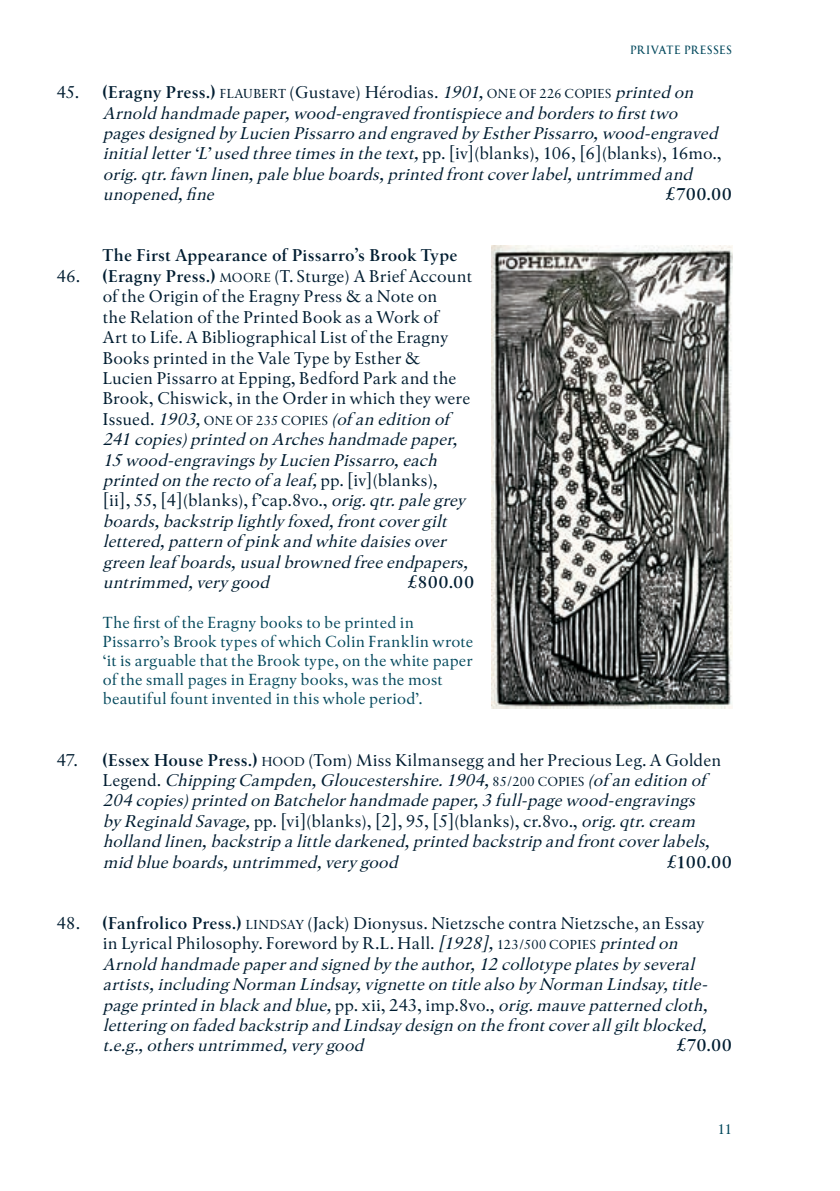
<style>
.page{position:relative;width:840px;height:1191px;background:#fff}
.page>*{position:absolute;margin:0;border:0;box-sizing:border-box;transform-origin:0 0}
.t1{font:italic 17px/20.4px "Blackwell";letter-spacing:.025em;color:#001d31}
.t2{font:17px/20.4px "Blackwell";letter-spacing:.01em;color:#001d31}
.t3{font:700 17px "Blackwell";letter-spacing:.02em;color:#001d31}
.t4{font:16px/19.2px "Blackwell";letter-spacing:.015em;color:#054a5e}
.t5{font:14px "Blackwell";color:#054a5e}
.t6{font:13px "Blackwell";letter-spacing:.025em;color:#001d31}
.t7{font:12px "Blackwell Titling";letter-spacing:.015em;color:#054a5e}
.s1{font-size:17px}
.s2{font-weight:700;font-size:17px}
.s3{font-style:italic;font-size:17px}
.s4{font-style:normal}
.s5{font-weight:700}
.s6{font-size:13px}
.s7{font-style:italic}
.s8{font-weight:700;font-style:normal}
.s9{font-style:normal;font-size:13px}
</style>
<div class="page">
<img style="left:491px;top:245px;width:240px;height:463px">
<p class="t7" style="left:630px;top:44px;width:103px">PRIVATE PRESSES</p>
<p class="t6" style="left:57px;top:86px;width:642px"><span class="s1">45.</span> <span class="s2">(Eragny Press.)</span> FLAUBERT <span class="s1">(Gustave) Hérodias.</span> <span class="s3">1901,</span>ONE OF 226 COPIES <span class="s3">printedon</span></p>
<p class="t1" style="left:103px;top:102px;width:620px">Arnold handmade paper, wood-engraved frontispiece and borders to first two pages designed by Lucien Pissarro and engraved by Esther Pissarro, wood-engraved initialletter‘L’usedthreetimesinthetext,<span class="s4">pp. [iv](blanks), 106, [6](blanks), 16mo., </span>orig. qtr. fawn linen, pale blue boards, printed front cover label, untrimmed and unopened, fine</p>
<p class="t3" style="left:665px;top:184px;width:68px">£700.00</p>
<p class="t3" style="left:103px;top:245px;width:356px">The First Appearance of Pissarro’s Brook Type</p>
<p class="t2" style="left:103px;top:265px;width:371px;text-indent:-46px">46. <span class="s5">(Eragny Press.)</span> <span class="s6">MOORE</span> (T. Sturge) A Brief Account of the Origin of the Eragny Press &amp; a Note on<br>the Relation of the Printed Book as a Work of<br>Art to Life. A Bibliographical List of the Eragny Books printed in the Vale Type by Esther &amp; Lucien Pissarro at Epping, Bedford Park and the Brook, Chiswick, in the Order in which they were Issued. <span class="s7">1903,</span><span class="s6">ONE OF 235 COPIES</span> <span class="s7">(of aneditionof 241 copies) printed on Arches handmade paper, 15 wood-engravings by Lucien Pissarro, each printedontherectoof aleaf,</span>pp. [iv](blanks),<br>[ii], 55, [4](blanks), f’cap.8vo., <span class="s7">orig.qtr.palegrey boards, backstrip lightly foxed, front cover gilt lettered, pattern of pink and white daisies over green leaf boards, usual browned free endpapers, untrimmed, very good</span></p>
<p class="t3" style="left:407px;top:572px;width:68px">£800.00</p>
<p class="t4" style="left:103px;top:612px;width:372px">The first of the Eragny books to be printed in Pissarro’s Brook types of which Colin Franklin wrote ‘it is arguable that the Brook type, on the white paper of the small pages in Eragny books, was the most beautiful fount invented in this whole period’.</p>
<p class="t1" style="left:103px;top:749px;width:619px;text-indent:-46px"><span class="s4">47.</span> <span class="s8">(Essex House Press.)</span> <span class="s9">HOOD</span> <span class="s4">(Tom) Miss Kilmansegg and her Precious Leg. A Golden L e g e n d .</span> Chipping Campden, Gloucestershire. 1904, <span class="s9">8 5 / 2 0 0 C O P I E S</span> (of an edition of 204 copies) printed on Batchelor handmade paper, 3 full-page wood-engravings by ReginaldSavage,<span class="s4">pp. [vi](blanks), [2], 95, [5](blanks), cr.8vo.,</span> orig.qtr.cream holland linen, backstrip a little darkened, printed backstrip and front cover labels, mid blue boards, untrimmed, very good</p>
<p class="t3" style="left:666px;top:851px;width:67px">£100.00</p>
<p class="t1" style="left:103px;top:912px;width:610px;text-indent:-46px"><span class="s4">48.</span> <span class="s8">(Fanfrolico Press.)</span> <span class="s9">LINDSAY</span> <span class="s4">(Jack) Dionysus. Nietzsche contra Nietzsche, an Essay in Lyrical Philosophy. Foreword by R.L. Hall.</span> [1928],<span class="s9">123/500 COPIES</span> printedon Arnold handmade paper and signed by the author, 12 collotype plates by several artists, including Norman Lindsay, vignette on title also by Norman Lindsay, title&shy;page printed in black and blue, <span class="s4">p p . x i i , 2 4 3 , i m p . 8 v o . ,</span> orig. mauve patterned cloth, lettering on faded backstrip and Lindsay design on the front cover all gilt blocked, t.e.g., others untrimmed, very good</p>
<p class="t3" style="left:676px;top:1035px;width:57px">£70.00</p>
<p class="t5" style="left:717px;top:1120px;width:16px">11</p>
</div>
